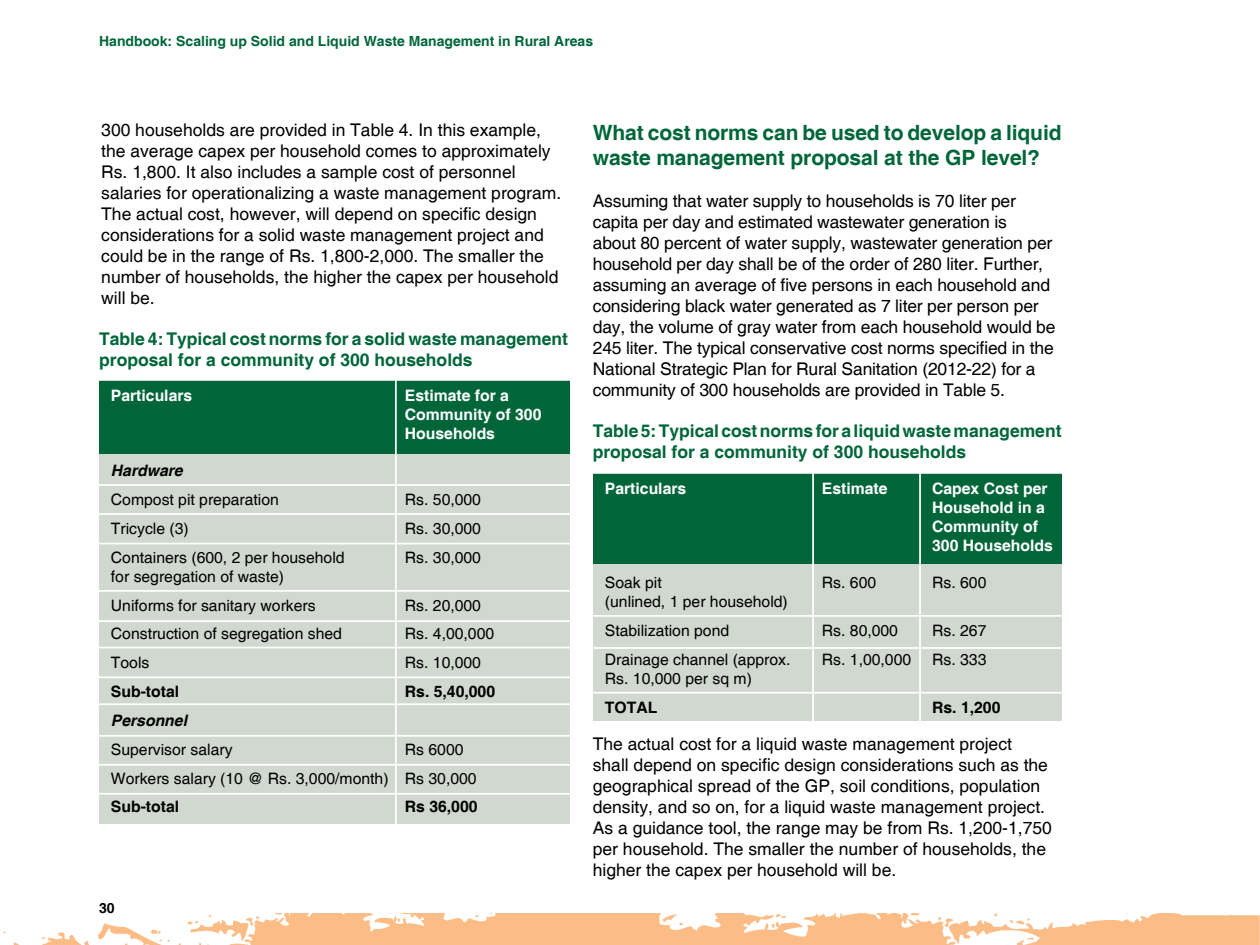
<style>
.page{position:relative;width:1260px;height:945px;background:#fff}
.page>*{position:absolute;margin:0;border:0;box-sizing:border-box;transform-origin:0 0}
.t1{font:700 21px/25.2px "Helvetica";letter-spacing:-.005em;color:#00663a}
.t2{font:17.5px/21px "Helvetica";color:#000}
.t3{font:700 17.5px/21px "Helvetica";color:#00663a}
.t4{font:15.75px/28.9px "Helvetica";color:#000}
.t5{font:700 15.75px/18.9px "Helvetica";color:#fff}
.t6{font:700 15.75px "Helvetica";color:#000}
.t7{font:italic 700 15.75px "Helvetica";color:#000}
.t8{font:700 14px "Helvetica";color:#00663a}
.t9{font:700 14px "Helvetica";color:#000}
</style>
<div class="page">
<img style="left:3px;top:913px;width:1257px;height:32px">
<div style="left:99px;top:381px;width:470px;height:443px;background:#d0d8cf"></div>
<div style="left:593px;top:474px;width:469px;height:247px;background:#d0d8cf"></div>
<div style="left:99px;top:381px;width:470px;height:72px;background:#00663a"></div>
<div style="left:593px;top:474px;width:469px;height:90px;background:#00663a"></div>
<hr style="left:97px;top:484px;width:475px;height:2px;background:#fff">
<hr style="left:97px;top:513px;width:475px;height:2px;background:#fff">
<hr style="left:591px;top:615px;width:475px;height:2px;background:#fff">
<hr style="left:97px;top:543px;width:475px;height:1px;background:#fff">
<hr style="left:591px;top:647px;width:475px;height:2px;background:#fff">
<hr style="left:97px;top:590px;width:475px;height:2px;background:#fff">
<hr style="left:591px;top:692px;width:475px;height:2px;background:#fff">
<hr style="left:97px;top:620px;width:475px;height:2px;background:#fff">
<hr style="left:97px;top:647px;width:475px;height:1px;background:#fff">
<hr style="left:97px;top:676px;width:475px;height:2px;background:#fff">
<hr style="left:97px;top:735px;width:475px;height:2px;background:#fff">
<hr style="left:97px;top:764px;width:475px;height:2px;background:#fff">
<hr style="left:97px;top:793px;width:475px;height:2px;background:#fff">
<hr style="left:97px;top:703px;width:475px;height:2px;background:#fff">
<hr style="left:395px;top:373px;width:2px;height:458px;background:#fff">
<hr style="left:919px;top:466px;width:2px;height:261px;background:#fff">
<hr style="left:812px;top:466px;width:2px;height:264px;background:#fff">
<p class="t8" style="left:99px;top:33px;width:495px">Handbook: Scaling up Solid and Liquid Waste Management in Rural Areas</p>
<p class="t2" style="left:101px;top:120px;width:462px">300 households are provided in Table 4. In this example, the average capex per household comes to approximately Rs. 1,800. It also includes a sample cost of personnel salaries for operationalizing a waste management program.<br>The actual cost, however, will depend on specific design considerations for a solid waste management project and could be in the range of Rs. 1,800-2,000. The smaller the number of households, the higher the capex per household will be.</p>
<p class="t1" style="left:593px;top:121px;width:470px">What cost norms can be used to develop a liquid waste management proposal at the GP level?</p>
<p class="t2" style="left:593px;top:191px;width:464px">Assuming that water supply to households is 70 liter per capita per day and estimated wastewater generation is<br>about 80 percent of water supply, wastewater generation per household per day shall be of the order of 280 liter. Further, assuming an average of five persons in each household and considering black water generated as 7 liter per person per day, the volume of gray water from each household would be 245 liter. The typical conservative cost norms specified in the National Strategic Plan for Rural Sanitation (2012-22) for a</p>
<p class="t3" style="left:99px;top:329px;width:470px">Table 4: Typical cost norms for a solid waste management proposal for a community of 300 households</p>
<p class="t5" style="left:111px;top:387px;width:83px">Particulars</p>
<p class="t5" style="left:405px;top:387px;width:106px">Estimate for a</p>
<p class="t2" style="left:593px;top:380px;width:414px">community of 300 households are provided in Table 5.</p>
<p class="t5" style="left:405px;top:406px;width:138px">Community of 300<br>Households</p>
<p class="t7" style="left:111px;top:461px;width:73px">Hardware</p>
<p class="t4" style="left:111px;top:486px;width:170px">Compost pit preparation</p>
<p class="t4" style="left:405px;top:486px;width:78px">Rs. 50,000</p>
<p class="t4" style="left:111px;top:515px;width:79px">Tricycle (3)</p>
<p class="t4" style="left:405px;top:515px;width:78px">Rs. 30,000</p>
<p class="t4" style="left:111px;top:544px;width:235px">Containers (600, 2 per household</p>
<p class="t4" style="left:405px;top:544px;width:78px">Rs. 30,000</p>
<p class="t4" style="left:111px;top:562px;width:206px">for segregation of waste)<br>Uniforms for sanitary workers</p>
<p class="t3" style="left:593px;top:421px;width:470px">Table 5: Typical cost norms for a liquid waste management proposal for a community of 300 households</p>
<p class="t5" style="left:605px;top:480px;width:83px">Particulars</p>
<p class="t5" style="left:822px;top:480px;width:67px">Estimate</p>
<p class="t5" style="left:932px;top:480px;width:122px">Capex Cost per<br>Household in a<br>Community of<br>300 Households</p>
<p class="t4" style="left:605px;top:569px;width:58px">Soak pit</p>
<p class="t4" style="left:822px;top:569px;width:56px">Rs. 600</p>
<p class="t4" style="left:932px;top:569px;width:56px">Rs. 600</p>
<p class="t4" style="left:605px;top:588px;width:184px">(unlined, 1 per household)<br>Stabilization pond</p>
<p class="t4" style="left:405px;top:591px;width:78px">Rs. 20,000</p>
<p class="t4" style="left:822px;top:617px;width:78px">Rs. 80,000</p>
<p class="t4" style="left:932px;top:617px;width:56px">Rs. 267</p>
<p class="t4" style="left:111px;top:620px;width:233px">Construction of segregation shed</p>
<p class="t4" style="left:405px;top:620px;width:91px">Rs. 4,00,000</p>
<p class="t4" style="left:111px;top:649px;width:40px">Tools</p>
<p class="t4" style="left:405px;top:649px;width:78px">Rs. 10,000</p>
<p class="t6" style="left:111px;top:682px;width:70px">Sub-total</p>
<p class="t6" style="left:405px;top:682px;width:92px">Rs. 5,40,000</p>
<p class="t7" style="left:111px;top:711px;width:78px">Personnel</p>
<p class="t4" style="left:111px;top:735px;width:123px">Supervisor salary</p>
<p class="t4" style="left:605px;top:646px;width:187px">Drainage channel (approx.</p>
<p class="t4" style="left:822px;top:646px;width:91px">Rs. 1,00,000</p>
<p class="t4" style="left:932px;top:646px;width:56px">Rs. 333</p>
<p class="t4" style="left:605px;top:664px;width:149px">Rs. 10,000 per sq m)</p>
<p class="t6" style="left:605px;top:698px;width:54px">TOTAL</p>
<p class="t6" style="left:932px;top:698px;width:70px">Rs. 1,200</p>
<p class="t2" style="left:593px;top:734px;width:461px">The actual cost for a liquid waste management project shall depend on specific design considerations such as the geographical spread of the GP, soil conditions, population density, and so on, for a liquid waste management project.<br>As a guidance tool, the range may be from Rs. 1,200-1,750 per household. The smaller the number of households, the higher the capex per household will be.</p>
<p class="t4" style="left:111px;top:735px;width:367px;text-indent:294px">Rs 6000<br>Workers salary (10 @ Rs. 3,000/month) Rs 30,000</p>
<p class="t6" style="left:111px;top:797px;width:70px">Sub-total</p>
<p class="t6" style="left:405px;top:797px;width:74px">Rs 36,000</p>
<p class="t9" style="left:99px;top:900px;width:17px">30</p>
</div>
